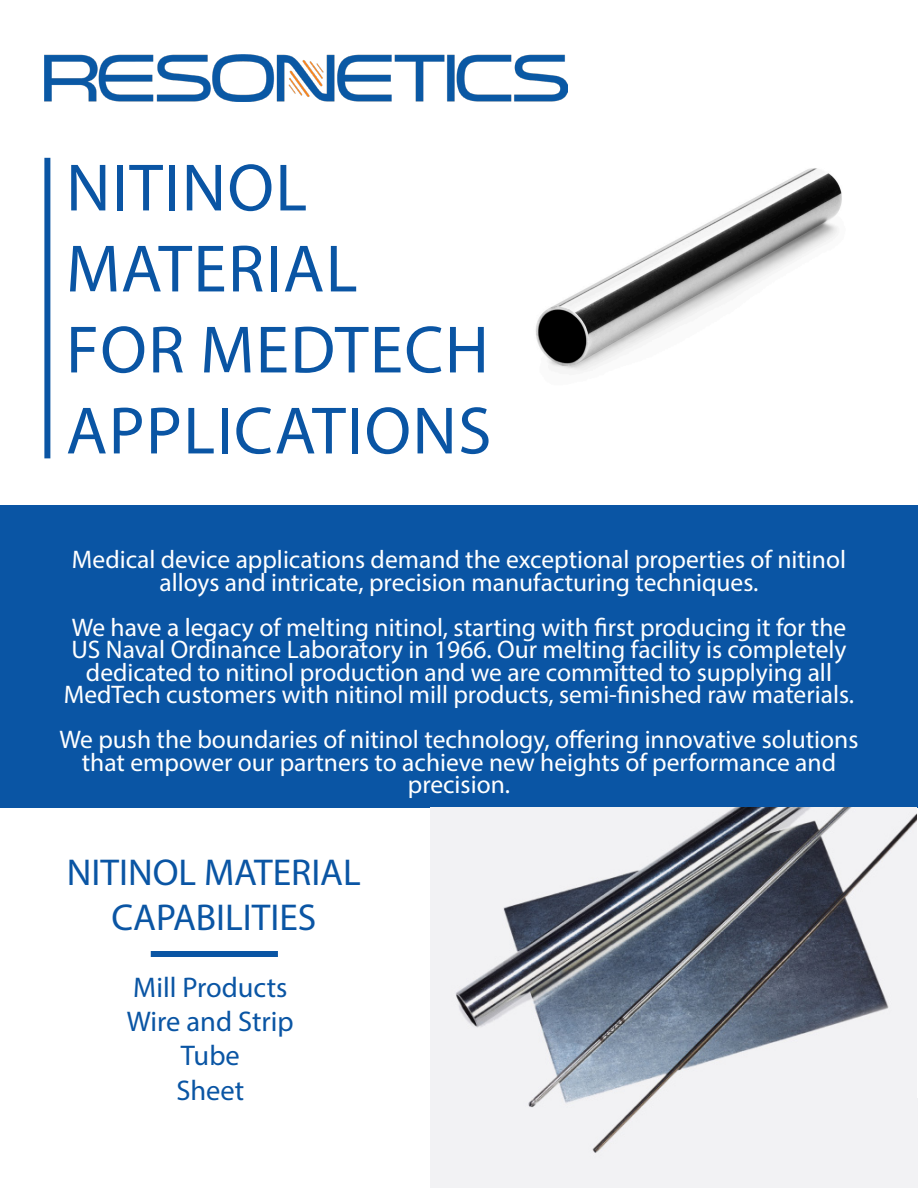
<style>
.page{position:relative;width:918px;height:1188px;background:#fff}
.page>*{position:absolute;margin:0;border:0;box-sizing:border-box;transform-origin:0 0}
.t1{font:67.5px/81px "Myriad Pro";letter-spacing:.02em;color:#0a55a4}
.t2{font:37.5px/45px "Myriad Pro";color:#0a55a4;text-align:center}
.t3{font:28.5px "Myriad Pro";color:#0a55a4}
.t4{font:25.5px/22.5px "Myriad Pro";color:#fff;text-align:center}
</style>
<div class="page">
<div style="left:0;top:505px;width:918px;height:303px;background:#0a55a4"></div>
<div style="left:151px;top:951px;width:127px;height:6px;background:#0a55a4"></div>
<img style="left:431px;top:808px;width:485px;height:380px">
<div style="left:674px;top:1098px;width:244px;height:90px;background:#f2f2f4"></div>
<img style="left:44px;top:54px;width:523px;height:48px">
<div style="left:44px;top:158px;width:6px;height:300px;background:#0a55a4"></div>
<img style="left:536px;top:168px;width:306px;height:203px">
<p class="t1" style="left:66px;top:146px;width:427px">NITINOL<br>MATERIAL<br>FOR MEDTECH<br>APPLICATIONS</p>
<p class="t4" style="left:72px;top:548px;width:776px">Medical device applications demand the exceptional properties of nitinol alloys and intricate, precision manufacturing techniques.</p>
<p class="t4" style="left:64px;top:616px;width:792px">We have a legacy of melting nitinol, starting with first producing it for the US Naval Ordinance Laboratory in 1966. Our melting facility is completely dedicated to nitinol production and we are committed to supplying all MedTech customers with nitinol mill products, semi-finished raw materials.</p>
<p class="t4" style="left:59px;top:728px;width:801px">We push the boundaries of nitinol technology, offering innovative solutions that empower our partners to achieve new heights of performance and precision.</p>
<p class="t2" style="left:67px;top:849px;width:296px">NITINOL MATERIAL<br>CAPABILITIES</p>
<p class="t3" style="left:133px;top:970px;width:156px">Mill Products</p>
<p class="t3" style="left:127px;top:1004px;width:169px">Wire and Strip</p>
<p class="t3" style="left:181px;top:1038px;width:61px">Tube</p>
<p class="t3" style="left:176px;top:1072px;width:69px">Sheet</p>
</div>
